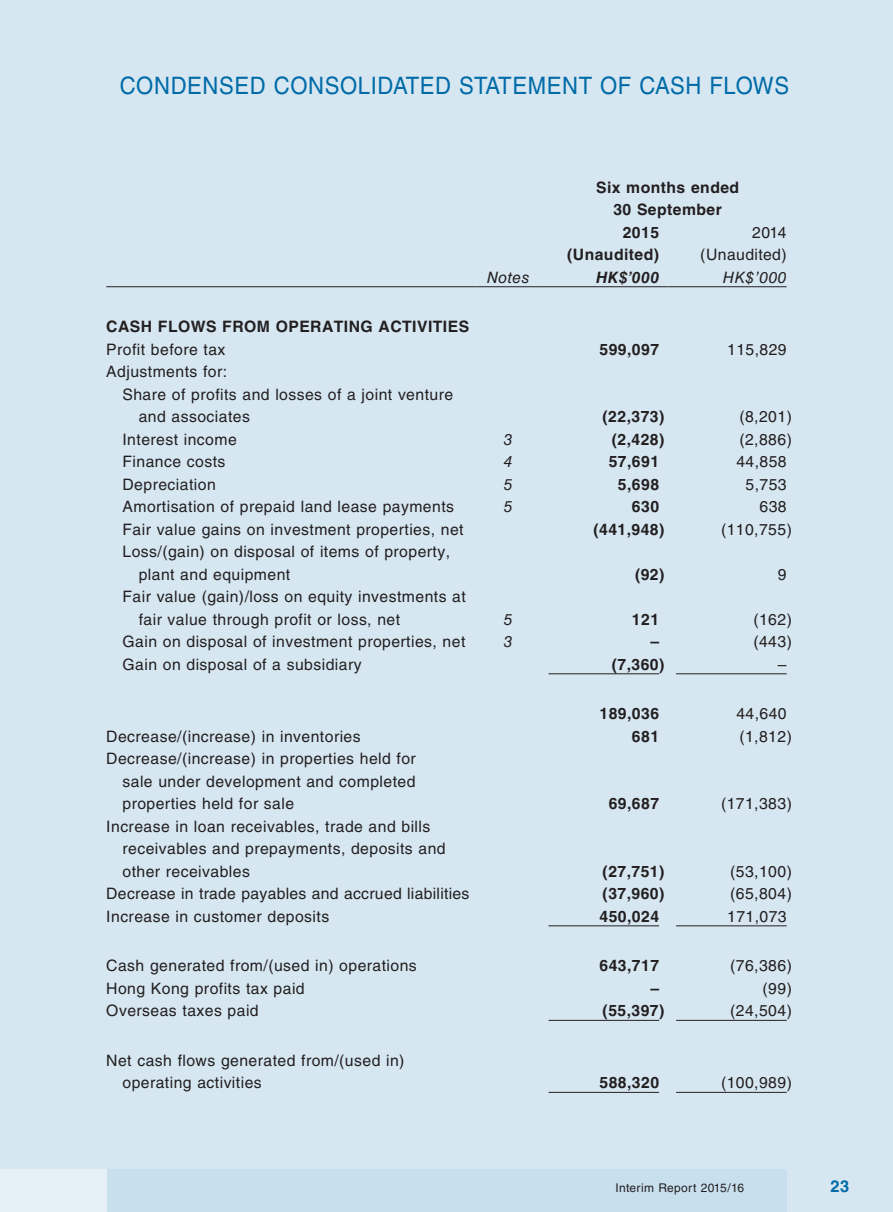
<style>
.page{position:relative;width:893px;height:1212px;background:#d6e7f2}
.page>*{position:absolute;margin:0;border:0;box-sizing:border-box;transform-origin:0 0}
.t1{font:24px "Helvetica LT Std";letter-spacing:.03em;color:#006ba7;scale:.92 1}
.t2{font:700 16.5px "Helvetica LT Std";color:#006ba7}
.t3{font:15.75px/22.5px "Helvetica LT Std";letter-spacing:.03em;color:#231f20}
.t4{font:700 15.75px "Helvetica LT Std";letter-spacing:.03em;color:#231f20}
.t5{font:italic 15.75px "Helvetica LT Std";letter-spacing:.03em;color:#231f20}
.t6{font:italic 700 15.75px "Helvetica LT Std";color:#231f20}
.t7{font:12px "Helvetica LT Std";letter-spacing:.03em;color:#231f20}
</style>
<div class="page">
<div style="left:0;top:1169px;width:787px;height:43px;background:#c8dfee"></div>
<div style="left:0;top:1169px;width:106px;height:43px;background:#e5eff6"></div>
<hr style="left:106px;top:286px;width:370px;height:1px;background:#231f20">
<hr style="left:476px;top:286px;width:64px;height:1px;background:#231f20">
<hr style="left:540px;top:286px;width:128px;height:1px;background:#231f20">
<hr style="left:668px;top:286px;width:119px;height:1px;background:#231f20">
<hr style="left:549px;top:673px;width:110px;height:1px;background:#231f20">
<hr style="left:676px;top:673px;width:111px;height:1px;background:#231f20">
<hr style="left:549px;top:925px;width:110px;height:1px;background:#231f20">
<hr style="left:676px;top:925px;width:111px;height:1px;background:#231f20">
<hr style="left:549px;top:1020px;width:110px;height:1px;background:#231f20">
<hr style="left:676px;top:1020px;width:111px;height:1px;background:#231f20">
<hr style="left:549px;top:1092px;width:110px;height:1px;background:#231f20">
<hr style="left:676px;top:1092px;width:111px;height:1px;background:#231f20">
<h1 class="t1" style="left:120px;top:71px;width:729px">CONDENSED CONSOLIDATED STATEMENT OF CASH FLOWS</h1>
<p class="t4" style="left:596px;top:177px;width:145px">Six months ended</p>
<p class="t4" style="left:613px;top:200px;width:110px">30 September</p>
<p class="t4" style="left:623px;top:222px;width:38px">2015</p>
<p class="t3" style="left:752px;top:221px;width:36px">2014</p>
<p class="t4" style="left:567px;top:245px;width:93px">(Unaudited)</p>
<p class="t3" style="left:700px;top:243px;width:88px">(Unaudited)</p>
<p class="t5" style="left:487px;top:268px;width:44px">Notes</p>
<p class="t6" style="left:596px;top:267px;width:65px">HK$’000</p>
<p class="t5" style="left:723px;top:268px;width:65px">HK$’000</p>
<p class="t4" style="left:106px;top:317px;width:364px">CASH FLOWS FROM OPERATING ACTIVITIES</p>
<p class="t3" style="left:106px;top:338px;width:121px">Profit before tax</p>
<p class="t4" style="left:600px;top:339px;width:61px">599,097</p>
<p class="t3" style="left:727px;top:338px;width:61px">115,829</p>
<p class="t3" style="left:106px;top:360px;width:122px">Adjustments for:</p>
<p class="t3" style="left:122px;top:383px;width:332px">Share of profits and losses of a joint venture</p>
<p class="t3" style="left:139px;top:405px;width:113px">and associates</p>
<p class="t4" style="left:603px;top:407px;width:63px">(22,373)</p>
<p class="t3" style="left:739px;top:405px;width:54px">(8,201)</p>
<p class="t3" style="left:122px;top:428px;width:116px">Interest income</p>
<p class="t5" style="left:504px;top:430px;width:10px">3</p>
<p class="t4" style="left:612px;top:429px;width:54px">(2,428)</p>
<p class="t3" style="left:739px;top:428px;width:54px">(2,886)</p>
<p class="t3" style="left:122px;top:450px;width:104px">Finance costs</p>
<p class="t5" style="left:504px;top:452px;width:10px">4</p>
<p class="t4" style="left:609px;top:452px;width:52px">57,691</p>
<p class="t3" style="left:736px;top:450px;width:52px">44,858</p>
<p class="t3" style="left:122px;top:473px;width:95px">Depreciation</p>
<p class="t5" style="left:504px;top:475px;width:10px">5</p>
<p class="t4" style="left:618px;top:474px;width:43px">5,698</p>
<p class="t3" style="left:745px;top:473px;width:43px">5,753</p>
<p class="t3" style="left:123px;top:495px;width:333px">Amortisation of prepaid land lease payments</p>
<p class="t5" style="left:504px;top:497px;width:10px">5</p>
<p class="t4" style="left:632px;top:497px;width:29px">630</p>
<p class="t3" style="left:759px;top:495px;width:29px">638</p>
<p class="t3" style="left:123px;top:518px;width:343px">Fair value gains on investment properties, net</p>
<p class="t4" style="left:593px;top:519px;width:72px">(441,948)</p>
<p class="t3" style="left:721px;top:518px;width:72px">(110,755)</p>
<p class="t3" style="left:139px;top:540px;width:313px;text-indent:-16px">Loss/(gain) on disposal of items of property, plant and equipment</p>
<p class="t4" style="left:635px;top:565px;width:31px">(92)</p>
<p class="t3" style="left:778px;top:563px;width:10px">9</p>
<p class="t3" style="left:139px;top:585px;width:329px;text-indent:-16px">Fair value (gain)/loss on equity investments at fair value through profit or loss, net</p>
<p class="t5" style="left:504px;top:610px;width:10px">5</p>
<p class="t4" style="left:632px;top:610px;width:29px">121</p>
<p class="t3" style="left:753px;top:608px;width:40px">(162)</p>
<p class="t3" style="left:123px;top:630px;width:344px">Gain on disposal of investment properties, net</p>
<p class="t5" style="left:504px;top:633px;width:10px">3</p>
<p class="t4" style="left:650px;top:632px;width:10px">–</p>
<p class="t3" style="left:753px;top:630px;width:40px">(443)</p>
<p class="t3" style="left:123px;top:653px;width:241px">Gain on disposal of a subsidiary</p>
<p class="t4" style="left:612px;top:655px;width:54px">(7,360)</p>
<p class="t3" style="left:778px;top:653px;width:10px">–</p>
<p class="t4" style="left:600px;top:704px;width:61px">189,036</p>
<p class="t3" style="left:736px;top:702px;width:52px">44,640</p>
<p class="t3" style="left:106px;top:725px;width:256px">Decrease/(increase) in inventories</p>
<p class="t4" style="left:632px;top:726px;width:29px">681</p>
<p class="t3" style="left:739px;top:725px;width:54px">(1,812)</p>
<p class="t3" style="left:122px;top:747px;width:295px;text-align:justify;text-indent:-16px">Decrease/(increase) in properties held for sale under development and completed properties held for sale</p>
<p class="t4" style="left:609px;top:794px;width:52px">69,687</p>
<p class="t3" style="left:721px;top:792px;width:72px">(171,383)</p>
<p class="t3" style="left:123px;top:815px;width:325px;text-indent:-16px">Increase in loan receivables, trade and bills receivables and prepayments, deposits and other receivables</p>
<p class="t4" style="left:603px;top:861px;width:63px">(27,751)</p>
<p class="t3" style="left:730px;top:860px;width:63px">(53,100)</p>
<p class="t3" style="left:106px;top:882px;width:365px">Decrease in trade payables and accrued liabilities</p>
<p class="t4" style="left:603px;top:884px;width:63px">(37,960)</p>
<p class="t3" style="left:730px;top:882px;width:63px">(65,804)</p>
<p class="t3" style="left:106px;top:905px;width:224px">Increase in customer deposits</p>
<p class="t4" style="left:600px;top:906px;width:61px">450,024</p>
<p class="t3" style="left:727px;top:905px;width:61px">171,073</p>
<p class="t3" style="left:106px;top:954px;width:312px">Cash generated from/(used in) operations</p>
<p class="t4" style="left:600px;top:956px;width:61px">643,717</p>
<p class="t3" style="left:730px;top:954px;width:63px">(76,386)</p>
<p class="t3" style="left:106px;top:977px;width:200px">Hong Kong profits tax paid</p>
<p class="t4" style="left:650px;top:978px;width:10px">–</p>
<p class="t3" style="left:763px;top:977px;width:31px">(99)</p>
<p class="t3" style="left:106px;top:999px;width:154px">Overseas taxes paid</p>
<p class="t4" style="left:603px;top:1001px;width:63px">(55,397)</p>
<p class="t3" style="left:730px;top:999px;width:63px">(24,504)</p>
<p class="t3" style="left:122px;top:1049px;width:284px;text-indent:-16px">Net cash flows generated from/(used in) operating activities</p>
<p class="t4" style="left:600px;top:1073px;width:61px">588,320</p>
<p class="t3" style="left:721px;top:1071px;width:72px">(100,989)</p>
<p class="t7" style="left:615px;top:1181px;width:130px">Interim Report 2015/16</p>
<p class="t2" style="left:830px;top:1176px;width:20px">23</p>
</div>
